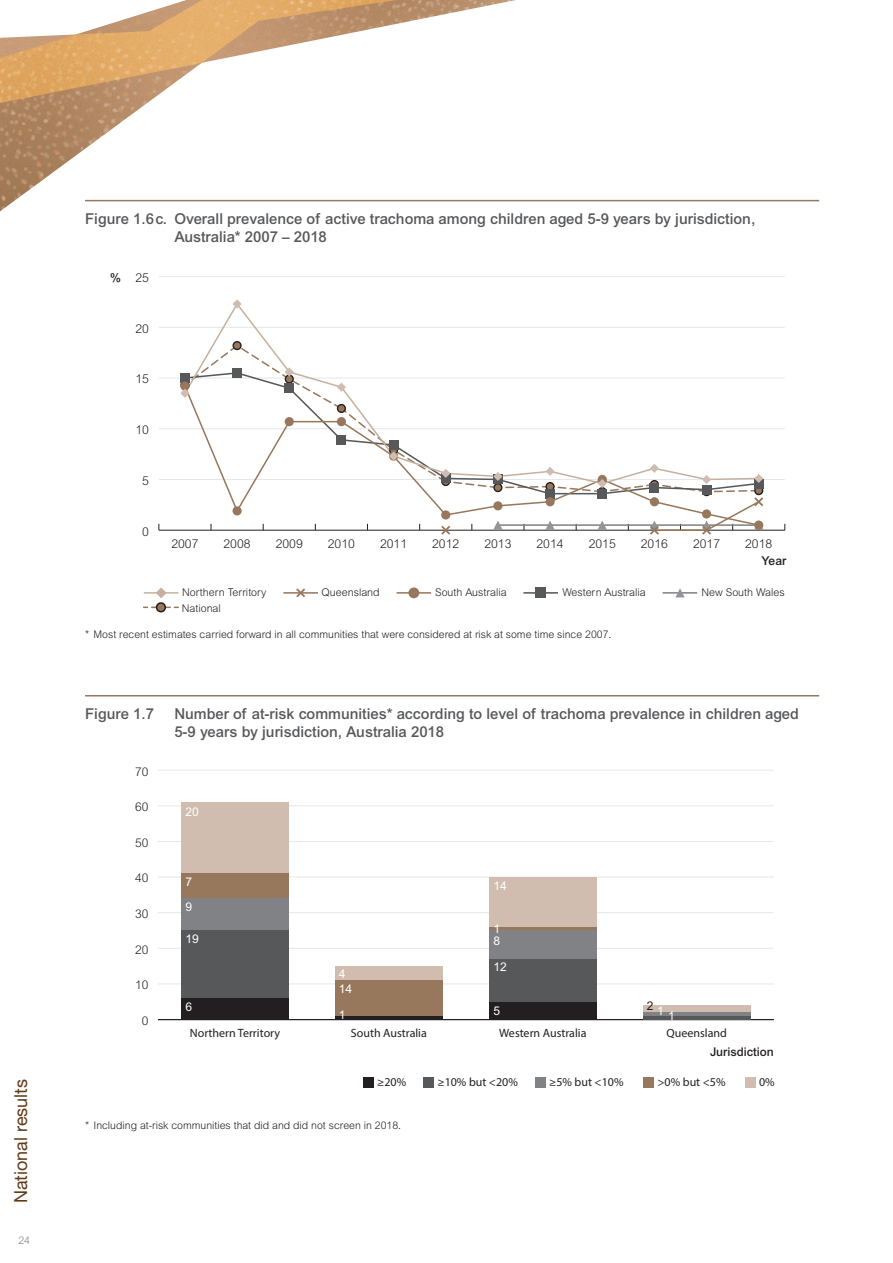
<style>
.page{position:relative;width:893px;height:1263px;background:#fff}
.page>*{position:absolute;margin:0;border:0;box-sizing:border-box;transform-origin:0 0}
.t1{font:18px "Helvetica Neue";color:#613b17}
.Fig_title_including{font:500 15px/18px "Arial MT Pro";color:#57585a}
.t2{font:300 12.15px/17.9px "Arial MT Pro";color:#231f20}
.t3{font:500 12.15px "Arial MT Pro";color:#231f20}
.t4{font:12px "Myriad Pro";color:#231f20}
.t5{font:12px/25px "Arial MT Pro";color:#fff}
.t6{font:300 12px "Arial MT Pro";color:#231f20}
.t7{font:500 12px "Arial MT Pro";color:#231f20}
.t8{font:300 10.65px "Arial MT Pro";color:#231f20}
.table_footnote_noNum{font:300 10.5px "Arial MT Pro";color:#231f20}
.t9{font:300 10.5px "Arial MT Pro";color:#7e8083}
.s1{font-weight:500}
</style>
<div class="page">
<img style="left:0;top:0;width:578px;height:212px">
<hr style="left:85px;top:200px;width:734px;height:1px;background:#98785d">
<hr style="left:159px;top:530px;width:626px;height:1px;background:#231f20">
<hr style="left:159px;top:479px;width:626px;height:1px;background:#e6e7e9">
<hr style="left:159px;top:428px;width:626px;height:1px;background:#e6e7e9">
<hr style="left:159px;top:378px;width:626px;height:1px;background:#e6e7e9">
<hr style="left:159px;top:327px;width:626px;height:1px;background:#e6e7e9">
<hr style="left:159px;top:276px;width:626px;height:1px;background:#e6e7e9">
<svg style="left:180px;top:299px;width:583px;height:236px"></svg>
<hr style="left:523px;top:592px;width:35px;height:2px;background:#57585a">
<div style="left:535px;top:587px;width:11px;height:11px;background:#57585a"></div>
<hr style="left:397px;top:592px;width:34px;height:2px;background:#98785d">
<div style="left:408px;top:587px;width:11px;height:11px;background:#98785d;border-radius:50%"></div>
<hr style="left:144px;top:592px;width:34px;height:2px;background:#c6b19f">
<svg style="left:156px;top:587px;width:11px;height:11px"></svg>
<hr style="left:283px;top:592px;width:35px;height:2px;background:#98785d">
<svg style="left:296px;top:588px;width:9px;height:9px"></svg>
<hr style="left:663px;top:592px;width:34px;height:2px;background:#808285">
<svg style="left:675px;top:588px;width:10px;height:9px"></svg>
<svg style="left:144px;top:606px;width:34px;height:2px"></svg>
<div style="left:157px;top:603px;width:8px;height:9px;background:#98785d;border-radius:50%"></div>
<div style="left:156px;top:602px;width:10px;height:10px;border:2px solid #231f20;border-radius:50%"></div>
<hr style="left:85px;top:695px;width:734px;height:1px;background:#98785d">
<div style="left:535px;top:1077px;width:11px;height:10px;background:#808285"></div>
<div style="left:423px;top:1077px;width:11px;height:10px;background:#57585a"></div>
<div style="left:363px;top:1077px;width:11px;height:10px;background:#231f20"></div>
<div style="left:643px;top:1077px;width:11px;height:10px;background:#98785d"></div>
<div style="left:745px;top:1077px;width:11px;height:10px;background:#d0bdaf"></div>
<hr style="left:158px;top:1019px;width:616px;height:1px;background:#231f20">
<hr style="left:158px;top:983px;width:616px;height:1px;background:#e6e7e9">
<hr style="left:158px;top:948px;width:616px;height:1px;background:#e6e7e9">
<hr style="left:158px;top:912px;width:616px;height:1px;background:#e6e7e9">
<hr style="left:158px;top:877px;width:616px;height:1px;background:#e6e7e9">
<hr style="left:158px;top:841px;width:616px;height:1px;background:#e6e7e9">
<hr style="left:158px;top:805px;width:616px;height:1px;background:#e6e7e9">
<hr style="left:158px;top:770px;width:616px;height:1px;background:#e6e7e9">
<div style="left:181px;top:802px;width:108px;height:71px;background:#d0bdaf"></div>
<div style="left:335px;top:966px;width:108px;height:14px;background:#d0bdaf"></div>
<div style="left:489px;top:877px;width:108px;height:50px;background:#d0bdaf"></div>
<div style="left:643px;top:1005px;width:108px;height:7px;background:#d0bdaf"></div>
<div style="left:181px;top:873px;width:108px;height:25px;background:#98785d"></div>
<div style="left:335px;top:980px;width:108px;height:36px;background:#98785d"></div>
<hr style="left:489px;top:927px;width:108px;height:3px;background:#98785d">
<div style="left:181px;top:898px;width:108px;height:32px;background:#808285"></div>
<div style="left:489px;top:930px;width:108px;height:29px;background:#808285"></div>
<hr style="left:643px;top:1012px;width:108px;height:4px;background:#808285">
<div style="left:181px;top:930px;width:108px;height:68px;background:#57585a"></div>
<div style="left:489px;top:959px;width:108px;height:43px;background:#57585a"></div>
<hr style="left:643px;top:1016px;width:108px;height:3px;background:#57585a">
<div style="left:181px;top:998px;width:108px;height:21px;background:#231f20"></div>
<hr style="left:335px;top:1016px;width:108px;height:3px;background:#231f20">
<div style="left:489px;top:1002px;width:108px;height:17px;background:#231f20"></div>
<p class="t1" style="left:10px;top:1203px;width:126px;rotate:-90deg">National results</p>
<p class="t9" style="left:18px;top:1234px;width:13px">24</p>
<p class="Fig_title_including" style="left:174px;top:211px;width:582px;text-indent:-89px">Figure 1.6c. Overall prevalence of active trachoma among children aged 5‑9 years by jurisdiction,<br>Australia* 2007 – 2018</p>
<p class="t3" style="left:110px;top:271px;width:12px">%</p>
<p class="t2" style="left:135px;top:269px;width:15px">25</p>
<p class="t2" style="left:135px;top:320px;width:15px">20</p>
<p class="t2" style="left:135px;top:370px;width:15px">15</p>
<p class="t2" style="left:135px;top:421px;width:15px">10</p>
<p class="t2" style="left:142px;top:472px;width:8px">5</p>
<p class="t2" style="left:142px;top:523px;width:8px">0</p>
<p class="t2" style="left:171px;top:535px;width:29px">2007</p>
<p class="t2" style="left:224px;top:535px;width:29px">2008</p>
<p class="t2" style="left:276px;top:535px;width:29px">2009</p>
<p class="t2" style="left:328px;top:535px;width:29px">2010</p>
<p class="t2" style="left:380px;top:535px;width:29px">2011</p>
<p class="t2" style="left:432px;top:535px;width:29px">2012</p>
<p class="t2" style="left:484px;top:535px;width:29px">2013</p>
<p class="t2" style="left:536px;top:535px;width:29px">2014</p>
<p class="t2" style="left:589px;top:535px;width:29px">2015</p>
<p class="t2" style="left:641px;top:535px;width:29px">2016</p>
<p class="t2" style="left:693px;top:535px;width:29px">2017</p>
<p class="t2" style="left:762px;top:535px;width:26px;text-indent:-16px">2018<br><span class="s1">Year</span></p>
<p class="t8" style="left:182px;top:586px;width:86px">Northern Territory</p>
<p class="t8" style="left:322px;top:586px;width:60px">Queensland</p>
<p class="t8" style="left:435px;top:586px;width:73px">South Australia</p>
<p class="t8" style="left:562px;top:586px;width:85px">Western Australia</p>
<p class="t8" style="left:701px;top:586px;width:85px">New South Wales</p>
<p class="t8" style="left:182px;top:601px;width:41px">National</p>
<p class="table_footnote_noNum" style="left:85px;top:628px;width:528px">* Most recent estimates carried forward in all communities that were considered at risk at some time since 2007.</p>
<p class="Fig_title_including" style="left:85px;top:706px;width:70px">Figure 1.7</p>
<p class="Fig_title_including" style="left:174px;top:706px;width:626px">Number of at‑risk communities* according to level of trachoma prevalence in children aged<br>5‑9 years by jurisdiction, Australia 2018</p>
<p class="t6" style="left:135px;top:764px;width:15px">70</p>
<p class="t6" style="left:135px;top:799px;width:15px">60</p>
<p class="t6" style="left:135px;top:835px;width:15px">50</p>
<p class="t6" style="left:135px;top:871px;width:15px">40</p>
<p class="t6" style="left:135px;top:906px;width:15px">30</p>
<p class="t6" style="left:135px;top:942px;width:15px">20</p>
<p class="t6" style="left:135px;top:978px;width:15px">10</p>
<p class="t6" style="left:142px;top:1013px;width:8px">0</p>
<p class="t5" style="left:185px;top:799px;width:15px">20</p>
<p class="t5" style="left:185px;top:870px;width:8px">7<br>9</p>
<p class="t5" style="left:185px;top:927px;width:15px">19</p>
<p class="t5" style="left:185px;top:995px;width:8px">6</p>
<p class="t5" style="left:339px;top:966px;width:15px;line-height:15.6px">4<br>14</p>
<p class="t5" style="left:339px;top:1003px;width:8px">1</p>
<p class="t5" style="left:493px;top:874px;width:15px">14</p>
<p class="t5" style="left:493px;top:923px;width:8px;line-height:12.1px">1<br>8</p>
<p class="t5" style="left:493px;top:955px;width:15px">12</p>
<p class="t5" style="left:493px;top:998px;width:8px">5</p>
<p class="t5" style="left:647px;top:1001px;width:30px"><sup>2</sup>11</p>
<p class="t4" style="left:190px;top:1025px;width:92px">Northern Territory</p>
<p class="t4" style="left:351px;top:1025px;width:77px">South Australia</p>
<p class="t4" style="left:499px;top:1025px;width:89px">Western Australia</p>
<p class="t4" style="left:667px;top:1025px;width:62px">Queensland</p>
<p class="t7" style="left:710px;top:1044px;width:65px">Jurisdiction</p>
<p class="t4" style="left:377px;top:1075px;width:30px">≥20%</p>
<p class="t4" style="left:437px;top:1075px;width:82px">≥10% but &lt;20%</p>
<p class="t4" style="left:549px;top:1075px;width:76px">≥5% but &lt;10%</p>
<p class="t4" style="left:657px;top:1075px;width:70px">&gt;0% but &lt;5%</p>
<p class="t4" style="left:759px;top:1075px;width:17px">0%</p>
<p class="table_footnote_noNum" style="left:85px;top:1118px;width:318px">* Including at‑risk communities that did and did not screen in 2018.</p>
</div>
